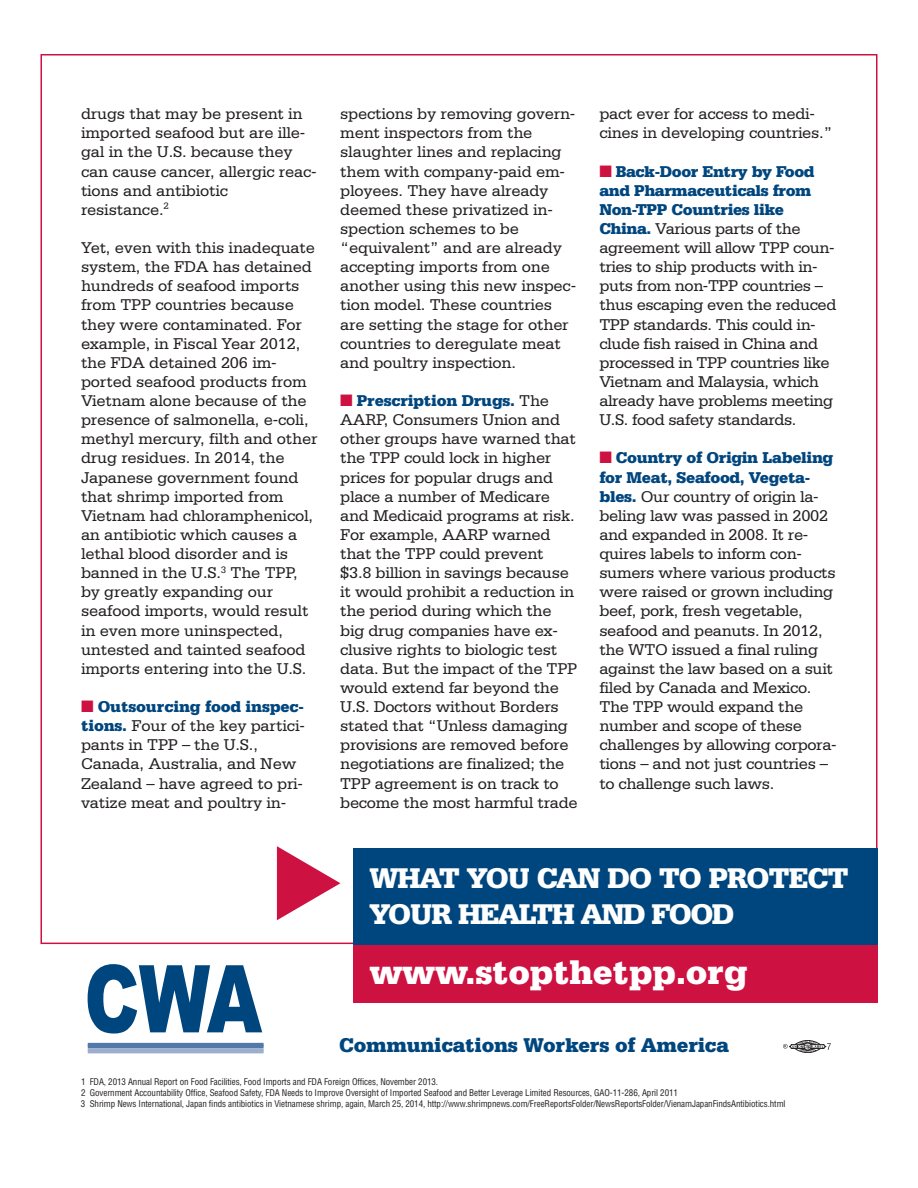
<style>
.page{position:relative;width:918px;height:1188px;background:#fff}
.page>*{position:absolute;margin:0;border:0;box-sizing:border-box;transform-origin:0 0}
.t1{font:900 36px "Serifa BT";letter-spacing:-.01em;color:#fff}
.t2{font:900 30px/36px "Serifa BT";letter-spacing:-.045em;color:#fff}
.t3{font:900 21px "Serifa BT";letter-spacing:-.01em;color:#00467e}
.t4{font:16.5px/19px "Serifa";letter-spacing:-.015em;color:#231f20}
.t5{font:900 16.5px/19.2px "Serifa BT";letter-spacing:-.02em;color:#00467e}
.t6{font:condensed 9px/10.8px "Helvetica LT Std";letter-spacing:-.01em;color:#231f20}
.s1{color:#cd1141}
.s2{font-family:"Serifa BT";font-weight:900;color:#00467e}
.s3{font-family:"Serifa";font-weight:400;color:#231f20}
</style>
<div class="page">
<svg style="left:88px;top:964px;width:174px;height:70px"></svg>
<div style="left:88px;top:1043px;width:176px;height:5px;background:#5379a8"></div>
<div style="left:88px;top:1048px;width:176px;height:5px;background:#9caecd"></div>
<div style="left:353px;top:848px;width:524px;height:97px;background:#00467e"></div>
<div style="left:353px;top:945px;width:525px;height:57px;background:#cd1141"></div>
<svg style="left:783px;top:1040px;width:48px;height:13px"></svg>
<p class="t4" style="left:81px;top:106px;width:237px">drugs that may be present in imported seafood but are ille&shy;gal in the U.S. because they can cause cancer, allergic reac&shy;tions and antibiotic resistance.<sup>2</sup></p>
<p class="t4" style="left:81px;top:239px;width:238px">Yet, even with this inadequate system, the FDA has detained hundreds of seafood imports from TPP countries because they were contaminated. For example, in Fiscal Year 2012, the FDA detained 206 im&shy;ported seafood products from<br>Vietnam alone because of the presence of salmonella, e-coli, methyl mercury, filth and other drug residues. In 2014, the<br>Japanese government found that shrimp imported from<br>Vietnam had chloramphenicol, an antibiotic which causes a lethal blood disorder and is banned in the U.S.<sup>3</sup> The TPP, by greatly expanding our seafood imports, would result in even more uninspected, untested and tainted seafood imports entering into the U.S.</p>
<p class="t5" style="left:81px;top:698px;width:224px"><span class="s1">■</span> Outsourcing food inspec-</p>
<p class="t4" style="left:81px;top:718px;width:225px"><span class="s2">tions.</span> Four of the key partici&shy;pants in TPP – the U.S.,<br>Canada, Australia, and New<br>Zealand – have agreed to pri&shy;vatize meat and poultry in-</p>
<p class="t4" style="left:340px;top:106px;width:238px">spections by removing govern&shy;ment inspectors from the slaughter lines and replacing them with company-paid em&shy;ployees. They have already deemed these privatized in&shy;spection schemes to be “equivalent” and are already accepting imports from one another using this new inspec&shy;tion model. These countries are setting the stage for other countries to deregulate meat and poultry inspection.</p>
<p class="t5" style="left:340px;top:392px;width:210px"><span class="s1">■</span> Prescription Drugs. <span class="s3">The</span></p>
<p class="t4" style="left:340px;top:412px;width:239px">AARP, Consumers Union and other groups have warned that the TPP could lock in higher prices for popular drugs and place a number of Medicare and Medicaid programs at risk.<br>For example, AARP warned that the TPP could prevent $3.8 billion in savings because it would prohibit a reduction in the period during which the big drug companies have ex&shy;clusive rights to biologic test data. But the impact of the TPP would extend far beyond the<br>U.S. Doctors without Borders stated that “Unless damaging provisions are removed before negotiations are finalized; the<br>TPP agreement is on track to become the most harmful trade</p>
<p class="t4" style="left:599px;top:106px;width:235px">pact ever for access to medi&shy;cines in developing countries.”</p>
<p class="t5" style="left:599px;top:163px;width:217px"><span class="s1">■</span> Back-Door Entry by Food and Pharmaceuticals from<br>Non-TPP Countries like</p>
<p class="t4" style="left:599px;top:220px;width:239px"><span class="s2">China.</span> Various parts of the agreement will allow TPP coun&shy;tries to ship products with in&shy;puts from non-TPP countries – thus escaping even the reduced<br>TPP standards. This could in&shy;clude fish raised in China and processed in TPP countries like<br>Vietnam and Malaysia, which already have problems meeting<br>U.S. food safety standards.</p>
<p class="t5" style="left:599px;top:450px;width:235px"><span class="s1">■</span> Country of Origin Labeling for Meat, Seafood, Vegeta-</p>
<p class="t4" style="left:599px;top:488px;width:239px"><span class="s2">bles.</span> Our country of origin la&shy;beling law was passed in 2002 and expanded in 2008. It re&shy;quires labels to inform con&shy;sumers where various products were raised or grown including beef, pork, fresh vegetable, seafood and peanuts. In 2012, the WTO issued a final ruling against the law based on a suit filed by Canada and Mexico.<br>The TPP would expand the number and scope of these challenges by allowing corpora&shy;tions – and not just countries – to challenge such laws.</p>
<h2 class="t2" style="left:369px;top:863px;width:481px">WHAT YOU CAN DO TO PROTECT<br>YOUR HEALTH AND FOOD</h2>
<h1 class="t1" style="left:369px;top:960px;width:380px">www.stopthetpp.org</h1>
<p class="t3" style="left:339px;top:1039px;width:391px">Communications Workers of America</p>
<p class="t6" style="left:81px;top:1077px;width:706px">1 FDA, 2013 Annual Report on Food Facilities, Food Imports and FDA Foreign Offices, November 2013.<br>2 Government Accountability Office, Seafood Safety, FDA Needs to Improve Oversight of Imported Seafood and Better Leverage Limited Resources, GAO-11-286, April 2011<br>3 Shrimp News International, Japan finds antibiotics in Vietnamese shrimp, again, March 25, 2014, http://www.shrimpnews.com/FreeReportsFolder/NewsReportsFolder/VienamJapanFindsAntibiotics.html</p>
</div>
